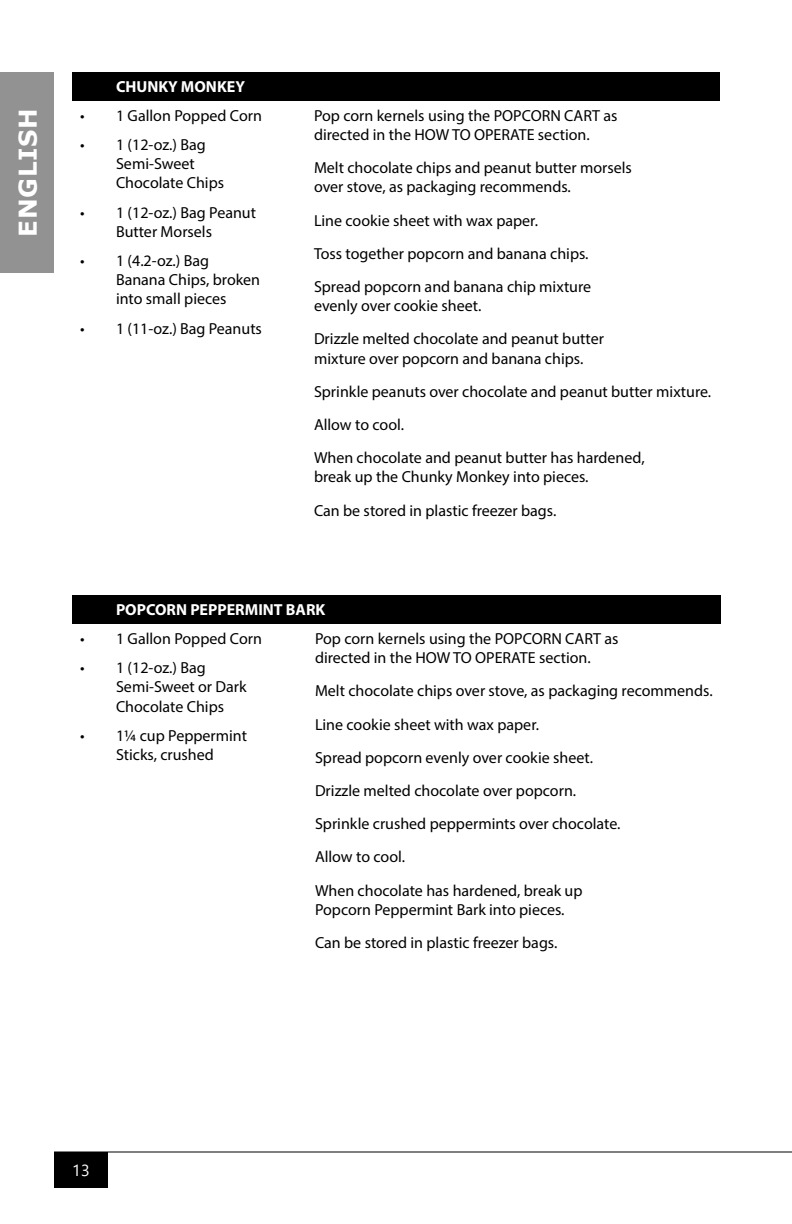
<style>
.page{position:relative;width:792px;height:1224px;background:#fff}
.page>*{position:absolute;margin:0;border:0;box-sizing:border-box;transform-origin:0 0}
.t1{font:700 24.4px "Verdana";letter-spacing:.03em;color:#fff}
.t2{font:16px/33.2px "Myriad Pro";color:#000}
.t3{font:700 16px "Myriad Pro";color:#fff}
.t4{font:16px "Segoe UI";color:#fff}
</style>
<div class="page">
<div style="left:0;top:72px;width:54px;height:201px;background:#929292"></div>
<hr style="left:54px;top:1152px;width:738px;height:1px;background:#000">
<div style="left:54px;top:1152px;width:54px;height:36px;background:#000"></div>
<div style="left:72px;top:72px;width:648px;height:29px;background:#000"></div>
<div style="left:72px;top:595px;width:649px;height:29px;background:#000"></div>
<h1 class="t1" style="left:11px;top:237px;width:130px;rotate:-90deg">ENGLISH</h1>
<p class="t3" style="left:116px;top:76px;width:131px">CHUNKY MONKEY</p>
<p class="t2" style="left:80px;top:99px;width:183px">• 1 Gallon Popped Corn</p>
<p class="t2" style="left:116px;top:135px;width:110px;line-height:19.2px;text-indent:-36px">• 1 (12-oz.) Bag<br>Semi-Sweet<br>Chocolate Chips</p>
<p class="t2" style="left:80px;top:202px;width:178px;line-height:19.2px;text-align:center">• 1 (12-oz.) Bag Peanut<br>Butter Morsels</p>
<p class="t2" style="left:116px;top:251px;width:146px;line-height:19.2px;text-indent:-36px">• 1 (4.2-oz.) Bag<br>Banana Chips, broken into small pieces</p>
<p class="t2" style="left:80px;top:311px;width:183px">• 1 (11-oz.) Bag Peanuts</p>
<p class="t2" style="left:314px;top:106px;width:305px;line-height:19.2px">Pop corn kernels using the POPCORN CART as directed in the HOW TO OPERATE section.</p>
<p class="t2" style="left:314px;top:158px;width:319px;line-height:19.2px">Melt chocolate chips and peanut butter morsels over stove, as packaging recommends.</p>
<p class="t2" style="left:314px;top:203px;width:279px">Line cookie sheet with wax paper.<br>Toss together popcorn and banana chips.<br>Spread popcorn and banana chip mixture</p>
<p class="t2" style="left:314px;top:289px;width:291px">evenly over cookie sheet.<br>Drizzle melted chocolate and peanut butter</p>
<p class="t2" style="left:314px;top:341px;width:399px">mixture over popcorn and banana chips.<br>Sprinkle peanuts over chocolate and peanut butter mixture.<br>Allow to cool.<br>When chocolate and peanut butter has hardened,</p>
<p class="t2" style="left:314px;top:460px;width:276px">break up the Chunky Monkey into pieces.<br>Can be stored in plastic freezer bags.</p>
<p class="t3" style="left:116px;top:599px;width:211px">POPCORN PEPPERMINT BARK</p>
<p class="t2" style="left:80px;top:622px;width:183px">• 1 Gallon Popped Corn</p>
<p class="t2" style="left:116px;top:658px;width:132px;line-height:19.2px;text-indent:-36px">• 1 (12-oz.) Bag<br>Semi-Sweet or Dark<br>Chocolate Chips</p>
<p class="t2" style="left:80px;top:726px;width:169px;line-height:19.2px;text-align:center">• 1¼ cup Peppermint<br>Sticks, crushed</p>
<p class="t2" style="left:315px;top:629px;width:305px;line-height:19.2px">Pop corn kernels using the POPCORN CART as directed in the HOW TO OPERATE section.</p>
<p class="t2" style="left:315px;top:674px;width:399px">Melt chocolate chips over stove, as packaging recommends.<br>Line cookie sheet with wax paper.<br>Spread popcorn evenly over cookie sheet.<br>Drizzle melted chocolate over popcorn.<br>Sprinkle crushed peppermints over chocolate.<br>Allow to cool.<br>When chocolate has hardened, break up</p>
<p class="t2" style="left:315px;top:893px;width:251px">Popcorn Peppermint Bark into pieces.<br>Can be stored in plastic freezer bags.</p>
<p class="t4" style="left:72px;top:1155px;width:19px">13</p>
</div>
